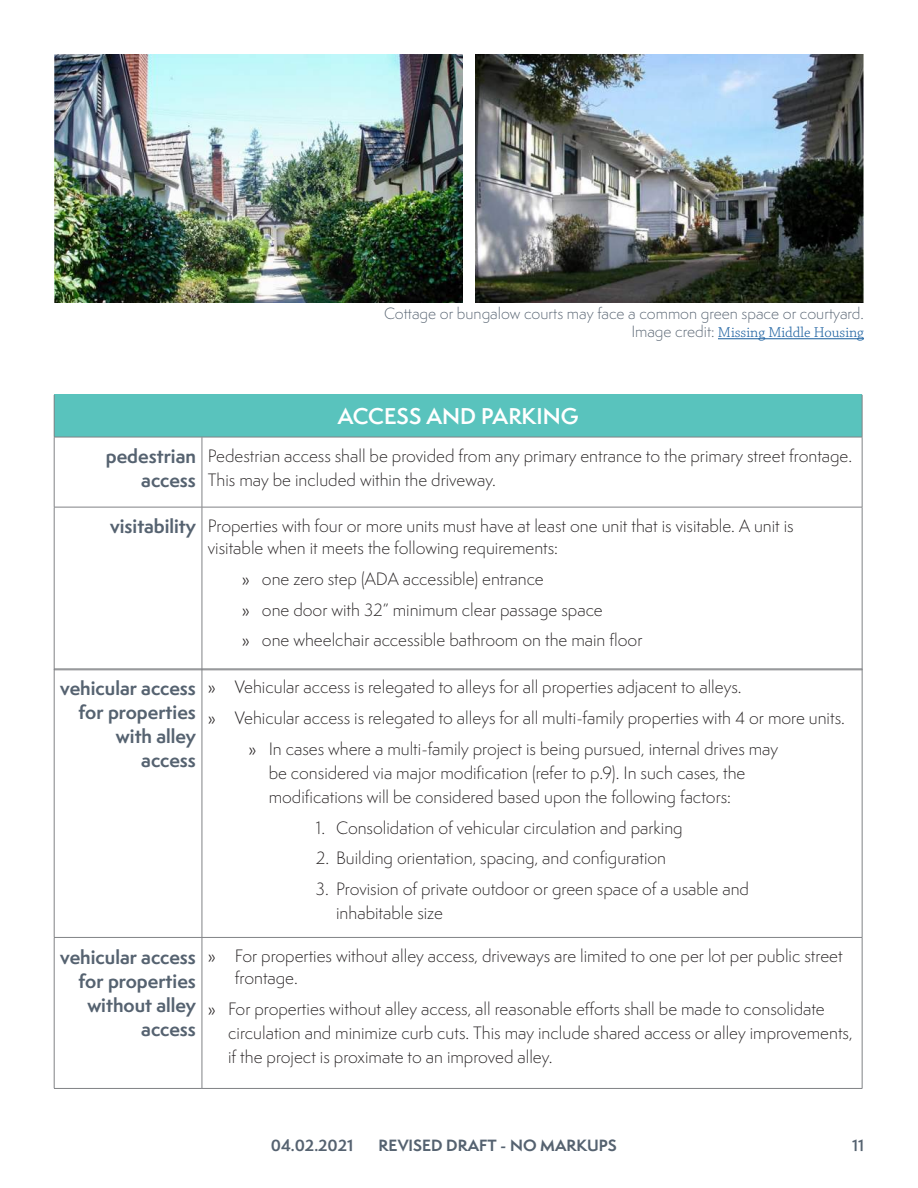
<style>
.page{position:relative;width:918px;height:1188px;background:#fff}
.page>*{position:absolute;margin:0;border:0;box-sizing:border-box;transform-origin:0 0}
.t1{font:600 21px "Semplicita Pro";color:#fff}
._4_paragraph_heading{font:700 18px/24px "Semplicita Pro";color:#556270;text-align:right}
._6_bulleted_list{font:300 16.5px/24px "Semplicita Pro";color:#231f20}
.Caption_1{font:300 15px "Semplicita Pro";color:#556270}
.t2{font:700 15px "Semplicita Pro";color:#556270}
.Caption_1-2{font:300 15px "Chaparral Pro";color:#175d9e}
.t3{font:600 15px "Semplicita Pro";color:#556270}
.s1{font-family:"Semplicita Pro";color:#556270}
.s2{font-weight:400}
</style>
<div class="page">
<div style="left:54px;top:395px;width:808px;height:42px;background:#59c3bd"></div>
<hr style="left:54px;top:395px;width:1px;height:42px;background:#808285">
<hr style="left:862px;top:395px;width:1px;height:42px;background:#808285">
<hr style="left:54px;top:437px;width:148px;height:1px;background:#808285">
<hr style="left:54px;top:437px;width:1px;height:70px;background:#808285">
<hr style="left:202px;top:437px;width:660px;height:1px;background:#808285">
<hr style="left:202px;top:437px;width:1px;height:70px;background:#808285">
<hr style="left:862px;top:437px;width:1px;height:70px;background:#808285">
<hr style="left:54px;top:507px;width:148px;height:1px;background:#808285">
<hr style="left:54px;top:507px;width:1px;height:163px;background:#808285">
<hr style="left:202px;top:507px;width:660px;height:1px;background:#808285">
<hr style="left:202px;top:507px;width:1px;height:163px;background:#808285">
<hr style="left:862px;top:507px;width:1px;height:163px;background:#808285">
<hr style="left:54px;top:670px;width:148px;height:1px;background:#808285">
<hr style="left:202px;top:670px;width:660px;height:1px;background:#808285">
<hr style="left:54px;top:669px;width:148px;height:1px;background:#808285">
<hr style="left:54px;top:669px;width:1px;height:268px;background:#808285">
<hr style="left:202px;top:669px;width:660px;height:1px;background:#808285">
<hr style="left:202px;top:669px;width:1px;height:268px;background:#808285">
<hr style="left:862px;top:669px;width:1px;height:268px;background:#808285">
<hr style="left:54px;top:937px;width:148px;height:1px;background:#808285">
<hr style="left:54px;top:938px;width:1px;height:150px;background:#808285">
<hr style="left:202px;top:937px;width:660px;height:1px;background:#808285">
<hr style="left:202px;top:938px;width:1px;height:150px;background:#808285">
<hr style="left:862px;top:938px;width:1px;height:150px;background:#808285">
<hr style="left:54px;top:1088px;width:148px;height:1px;background:#808285">
<hr style="left:202px;top:1088px;width:660px;height:1px;background:#808285">
<hr style="left:718px;top:338px;width:146px;height:1px;background:#175d9e">
<img style="left:54px;top:54px;width:408px;height:248px">
<img style="left:475px;top:54px;width:389px;height:249px">
<p class="Caption_1" style="left:384px;top:304px;width:481px">Cottage or bungalow courts may face a common green space or courtyard.</p>
<p class="Caption_1-2" style="left:631px;top:324px;width:234px"><span class="s1">Image credit:</span> Missing Middle Housing</p>
<p class="_4_paragraph_heading" style="left:106px;top:444px;width:92px">pedestrian</p>
<p class="_4_paragraph_heading" style="left:141px;top:468px;width:56px">access</p>
<p class="t1" style="left:338px;top:401px;width:242px">ACCESS AND PARKING</p>
<p class="_6_bulleted_list" style="left:208px;top:443px;width:646px">Pedestrian access shall be provided from any primary entrance to the primary street frontage.<br>This may be included within the driveway.</p>
<p class="_4_paragraph_heading" style="left:110px;top:514px;width:87px">visitability</p>
<p class="_6_bulleted_list" style="left:208px;top:514px;width:587px;line-height:22.5px">Properties with four or more units must have at least one unit that is visitable. A unit is visitable when it meets the following requirements:</p>
<p class="_6_bulleted_list" style="left:242px;top:567px;width:304px"><span class="s2">»</span> one zero step (ADA accessible) entrance</p>
<p class="_6_bulleted_list" style="left:242px;top:597px;width:363px"><span class="s2">»</span> one door with 32” minimum clear passage space</p>
<p class="_6_bulleted_list" style="left:242px;top:628px;width:402px"><span class="s2">»</span> one wheelchair accessible bathroom on the main floor</p>
<p class="_4_paragraph_heading" style="left:60px;top:676px;width:137px">vehicular access for properties with alley</p>
<p class="_4_paragraph_heading" style="left:141px;top:748px;width:56px">access</p>
<p class="_6_bulleted_list" style="left:208px;top:675px;width:535px"><span class="s2">»</span> Vehicular access is relegated to alleys for all properties adjacent to alleys.</p>
<p class="_6_bulleted_list" style="left:208px;top:706px;width:639px"><span class="s2">»</span> Vehicular access is relegated to alleys for all multi-family properties with 4 or more units.</p>
<p class="_6_bulleted_list" style="left:269px;top:737px;width:511px;text-indent:-20px"><span class="s2">»</span> In cases where a multi-family project is being pursued, internal drives may be considered via major modification (refer to p.9). In such cases, the modifications will be considered based upon the following factors:</p>
<p class="_6_bulleted_list" style="left:316px;top:816px;width:368px">1. Consolidation of vehicular circulation and parking</p>
<p class="_6_bulleted_list" style="left:316px;top:846px;width:352px">2. Building orientation, spacing, and configuration</p>
<p class="_6_bulleted_list" style="left:336px;top:877px;width:414px;text-indent:-20px">3. Provision of private outdoor or green space of a usable and inhabitable size</p>
<p class="_4_paragraph_heading" style="left:60px;top:945px;width:137px">vehicular access for properties without alley access</p>
<p class="_6_bulleted_list" style="left:235px;top:945px;width:609px;line-height:22.5px;text-indent:-27px"><span class="s2">»</span> For properties without alley access, driveways are limited to one per lot per public street frontage.</p>
<p class="_6_bulleted_list" style="left:228px;top:997px;width:626px;text-indent:-20px"><span class="s2">»</span> For properties without alley access, all reasonable efforts shall be made to consolidate circulation and minimize curb cuts. This may include shared access or alley improvements, if the project is proximate to an improved alley.</p>
<p class="t2" style="left:271px;top:1134px;width:84px">04.02.2021</p>
<p class="t2" style="left:379px;top:1134px;width:240px">REVISED DRAFT - NO MARKUPS</p>
<p class="t3" style="left:852px;top:1134px;width:13px">11</p>
</div>
